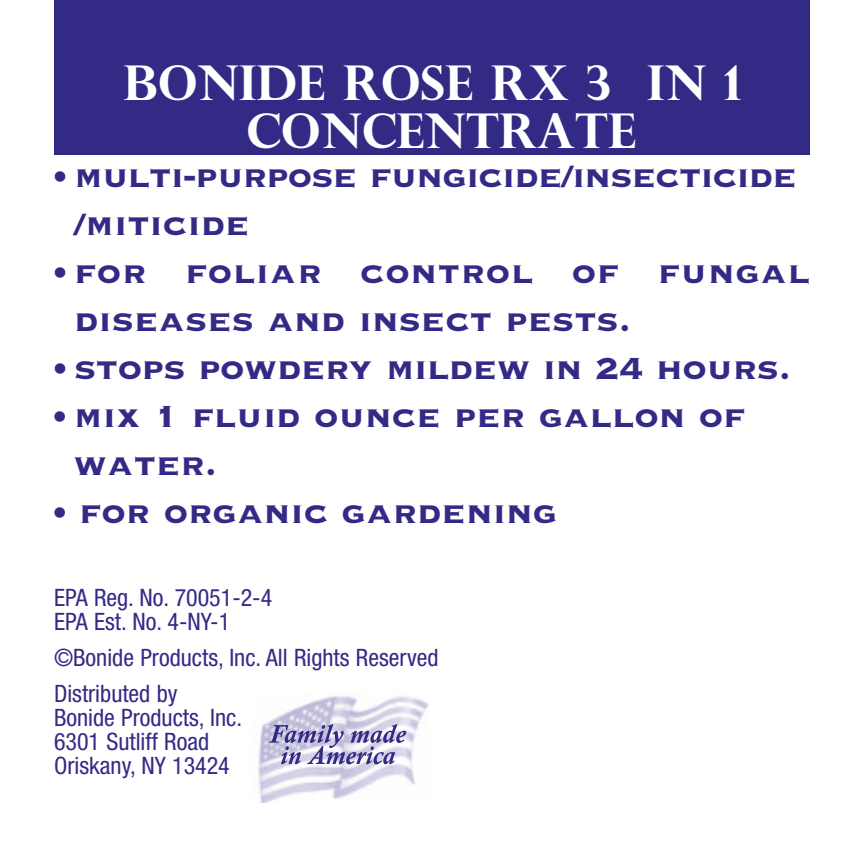
<style>
.page{position:relative;width:864px;height:864px;background:#fff}
.page>*{position:absolute;margin:0;border:0;box-sizing:border-box;transform-origin:0 0}
.t1{font:48px/48px "Perpetua Titling MT Bold";color:#fff;text-align:center}
.t2{font:40px/48px "Copperplate Thirty Three BC";color:#332a86}
.t3{font:40px/48px "Copperplate Thirty Three BC";letter-spacing:-.02em;color:#332a86}
.t4{font:condensed 24px/24px "Helvetica Neue";color:#332a86}
</style>
<div class="page">
<div style="left:54px;top:0;width:756px;height:154px;background:#332a86"></div>
<img style="left:258px;top:696px;width:170px;height:106px">
<svg style="left:269px;top:724px;width:137px;height:40px;background:#aca9cd"></svg>
<h1 class="t1" style="left:124px;top:58px;width:619px">BONIDE ROSE Rx 3 IN 1<br>CONCENTRATE</h1>
<h2 class="t3" style="left:74px;top:152px;width:724px;text-indent:-20px">• multi-purpose fungicide/insecticide /miticide</h2>
<h2 class="t2" style="left:74px;top:248px;width:737px;text-indent:-20px">• for foliar control of fungal diseases and insect pests.</h2>
<h2 class="t2" style="left:54px;top:344px;width:738px">• stops powdery mildew in 24 hours.</h2>
<h2 class="t2" style="left:74px;top:392px;width:673px;text-indent:-20px">• mix 1 fluid ounce per gallon of water.</h2>
<h2 class="t2" style="left:54px;top:488px;width:505px">• for organic gardening</h2>
<p class="t4" style="left:54px;top:585px;width:220px">EPA Reg. No. 70051-2-4<br>EPA Est. No. 4-NY-1</p>
<p class="t4" style="left:54px;top:639px;width:386px;line-height:36px">©Bonide Products, Inc. All Rights Reserved<br>Distributed by</p>
<p class="t4" style="left:54px;top:705px;width:190px">Bonide Products, Inc.<br>6301 Sutliff Road<br>Oriskany, NY 13424</p>
</div>
